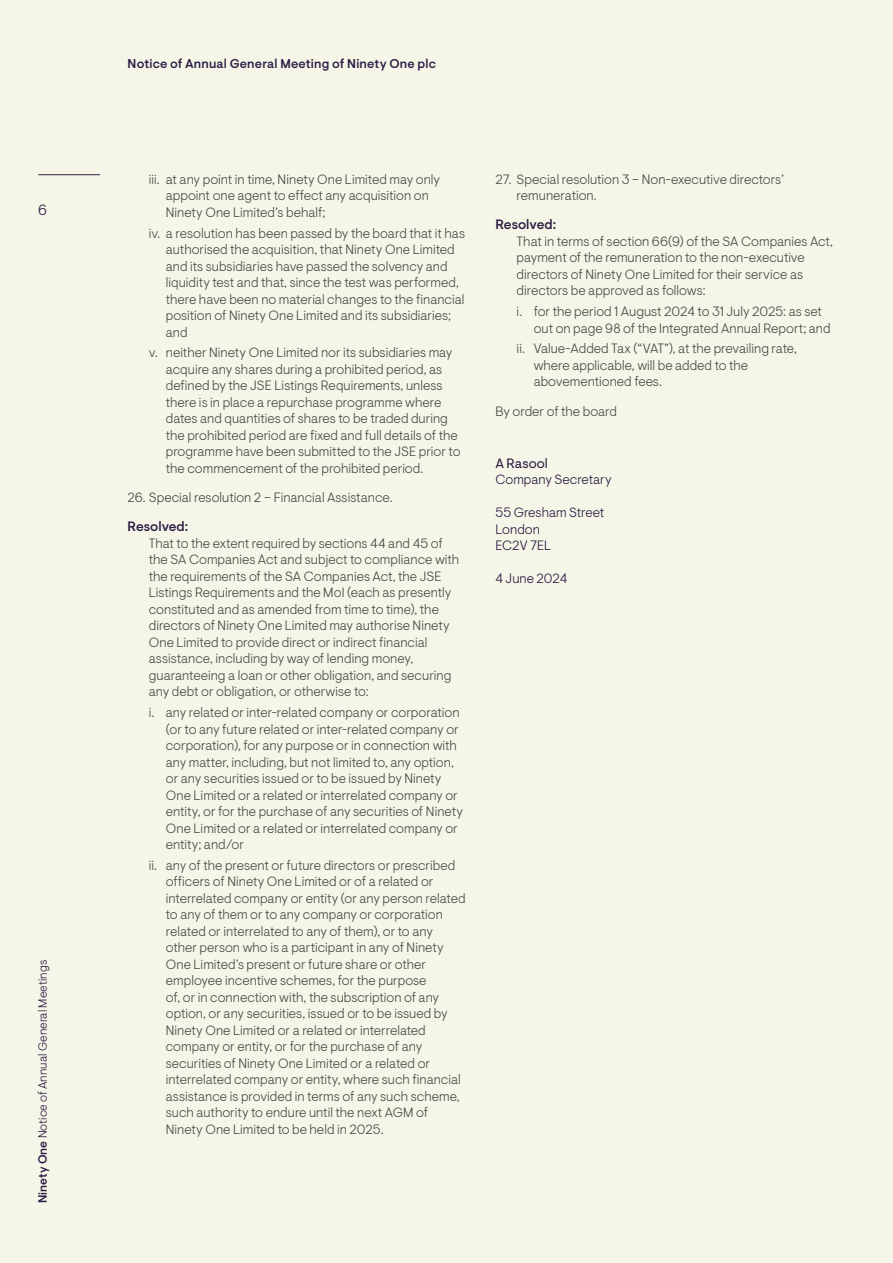
<style>
.page{position:relative;width:893px;height:1263px;background:#f6f6e8}
.page>*{position:absolute;margin:0;border:0;box-sizing:border-box;transform-origin:0 0}
.t1{font:300 15px "Ninety One Visuelt";color:#281d43}
.t2{font:300 13.5px/16.5px "Ninety One Visuelt";color:#4a4a49}
.t3{font:300 13.5px/16.5px "Ninety One Visuelt";color:#281d43}
.t4{font:500 13.5px "Ninety One Visuelt";color:#281d43}
.t5{font:13.5px "Ninety One Visuelt";color:#281d43}
.t6{font:500 12.75px "Ninety One Visuelt";letter-spacing:.015em;color:#281d43}
.t7{font:300 12px "Ninety One Visuelt";letter-spacing:.01em;color:#281d43}
.s1{font-weight:500}
</style>
<div class="page">
<hr style="left:38px;top:174px;width:62px;height:1px;background:#281d43">
<p class="t1" style="left:38px;top:201px;width:10px">6</p>
<p class="t7" style="left:36px;top:1203px;width:245px;rotate:-90deg"><span class="s1">Ninety One</span> Notice of Annual General Meetings</p>
<p class="t6" style="left:128px;top:57px;width:310px">Notice of Annual General Meeting of Ninety One plc</p>
<p class="t2" style="left:166px;top:171px;width:276px;text-indent:-17px">iii. at any point in time, Ninety One Limited may only appoint one agent to effect any acquisition on<br>Ninety One Limited’s behalf;</p>
<p class="t2" style="left:166px;top:225px;width:301px;text-indent:-17px">iv. a resolution has been passed by the board that it has authorised the acquisition, that Ninety One Limited and its subsidiaries have passed the solvency and liquidity test and that, since the test was performed, there have been no material changes to the financial position of Ninety One Limited and its subsidiaries; and</p>
<p class="t2" style="left:166px;top:344px;width:296px;text-indent:-17px">v. neither Ninety One Limited nor its subsidiaries may acquire any shares during a prohibited period, as defined by the JSE Listings Requirements, unless there is in place a repurchase programme where dates and quantities of shares to be traded during the prohibited period are fixed and full details of the programme have been submitted to the JSE prior to the commencement of the prohibited period.</p>
<p class="t2" style="left:128px;top:489px;width:267px">26. Special resolution 2 – Financial Assistance.</p>
<p class="t4" style="left:128px;top:519px;width:62px">Resolved:</p>
<p class="t2" style="left:149px;top:535px;width:312px">That to the extent required by sections 44 and 45 of the SA Companies Act and subject to compliance with the requirements of the SA Companies Act, the JSE Listings Requirements and the MoI (each as presently constituted and as amended from time to time), the directors of Ninety One Limited may authorise Ninety One Limited to provide direct or indirect financial assistance, including by way of lending money, guaranteeing a loan or other obligation, and securing any debt or obligation, or otherwise to:</p>
<p class="t2" style="left:166px;top:704px;width:299px;text-indent:-17px">i. any related or inter-related company or corporation (or to any future related or inter-related company or corporation), for any purpose or in connection with any matter, including, but not limited to, any option, or any securities issued or to be issued by Ninety One Limited or a related or interrelated company or entity, or for the purchase of any securities of Ninety One Limited or a related or interrelated company or entity; and/or</p>
<p class="t2" style="left:166px;top:857px;width:301px;text-indent:-17px">ii. any of the present or future directors or prescribed officers of Ninety One Limited or of a related or interrelated company or entity (or any person related to any of them or to any company or corporation related or interrelated to any of them), or to any other person who is a participant in any of Ninety One Limited’s present or future share or other employee incentive schemes, for the purpose<br>of, or in connection with, the subscription of any option, or any securities, issued or to be issued by Ninety One Limited or a related or interrelated company or entity, or for the purchase of any securities of Ninety One Limited or a related or interrelated company or entity, where such financial assistance is provided in terms of any such scheme, such authority to endure until the next AGM of Ninety One Limited to be held in 2025.</p>
<p class="t2" style="left:517px;top:171px;width:269px;text-indent:-21px">27. Special resolution 3 – Non-executive directors’ remuneration.</p>
<p class="t4" style="left:495px;top:217px;width:62px">Resolved:</p>
<p class="t2" style="left:517px;top:233px;width:318px">That in terms of section 66(9) of the SA Companies Act, payment of the remuneration to the non-executive directors of Ninety One Limited for their service as directors be approved as follows:</p>
<p class="t2" style="left:534px;top:303px;width:298px;text-indent:-17px">i. for the period 1 August 2024 to 31 July 2025: as set out on page 98 of the Integrated Annual Report; and</p>
<p class="t2" style="left:534px;top:341px;width:265px;text-indent:-17px">ii. Value-Added Tax (“VAT”), at the prevailing rate, where applicable, will be added to the abovementioned fees.</p>
<p class="t2" style="left:495px;top:403px;width:123px">By order of the board</p>
<p class="t5" style="left:495px;top:455px;width:54px">A Rasool</p>
<p class="t3" style="left:495px;top:471px;width:118px">Company Secretary</p>
<p class="t3" style="left:495px;top:504px;width:111px">55 Gresham Street<br>London<br>EC2V 7EL</p>
<p class="t3" style="left:495px;top:570px;width:73px">4 June 2024</p>
</div>
